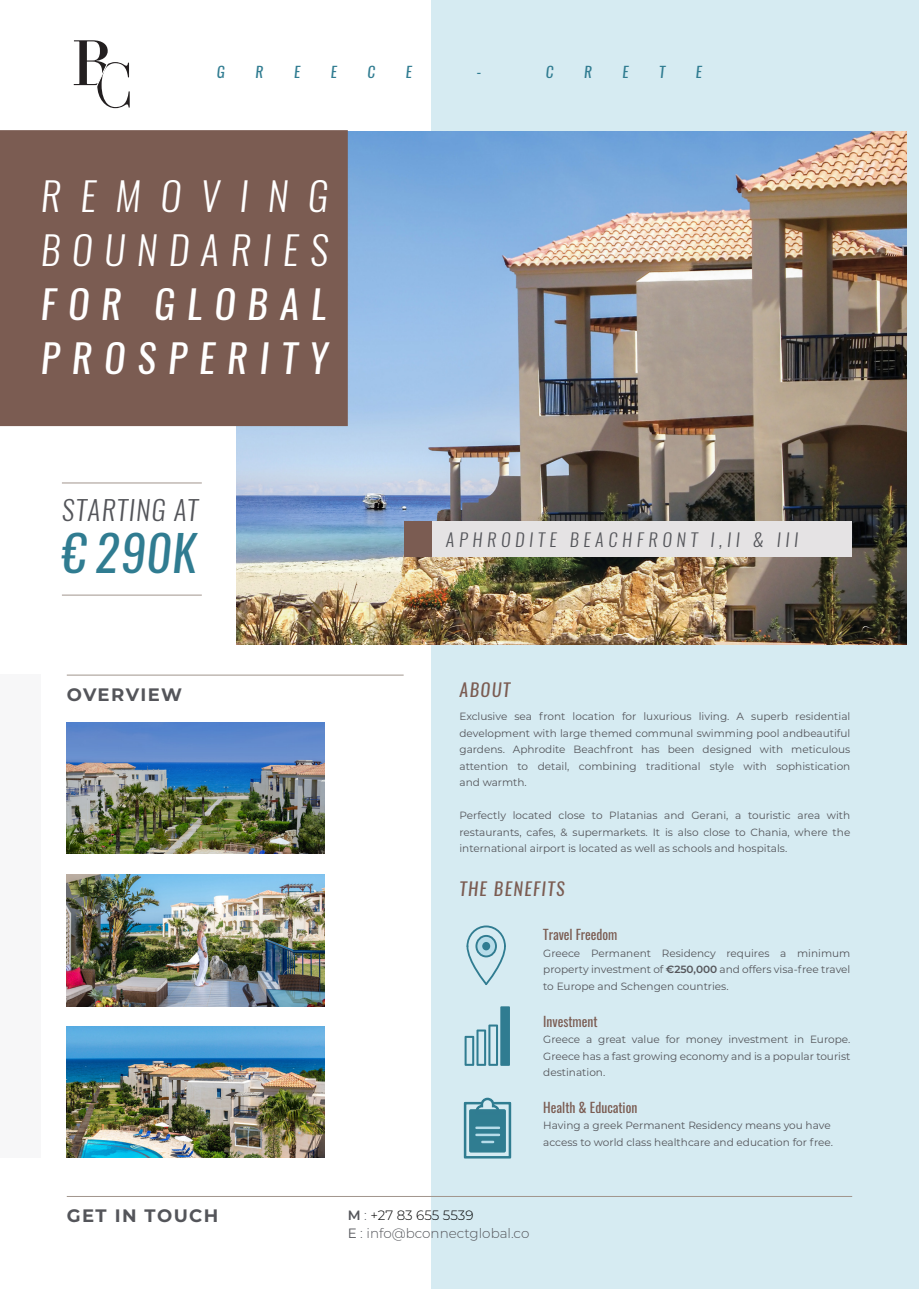
<style>
.page{position:relative;width:919px;height:1289px;background:#fff}
.page>*{position:absolute;margin:0;border:0;box-sizing:border-box;transform-origin:0 0}
.t1{font:italic 49.2px "Oswald";color:#307c91}
.t2{font:italic 39px "Oswald";letter-spacing:.315em;color:#fff}
.t3{font:italic 300 39px/54px "Oswald";letter-spacing:.3em;color:#fff}
.t4{font:italic 300 27px "Oswald";letter-spacing:.05em;color:#54555a}
.t5{font:italic 300 18px "Oswald";letter-spacing:.26em;color:#54555a}
.t6{font:700 18px "Montserrat";letter-spacing:.08em;color:#54555a}
.t7{font:italic 18px "Oswald";letter-spacing:.08em;color:#7b5c52}
.t8{font:italic 15px "Oswald";color:#307c91}
.t9{font:13.5px "Oswald";color:#7b5c52}
.t10{font:300 13.5px "Montserrat";color:#54555a}
.t11{font:300 13.5px "Montserrat";letter-spacing:-.005em;color:#000}
.t12{font:10.5px/16.5px "Montserrat";color:#54555a;text-align:justify}
.s1{font-weight:600}
.s2{font-weight:600;color:#54555a}
.s3{color:#54555a}
.s4{font-weight:400}
</style>
<div class="page">
<div style="left:431px;top:0;width:487px;height:1288px;background:#d6ebf2"></div>
<div style="left:0;top:674px;width:41px;height:483px;background:#f7f7f8"></div>
<img style="left:236px;top:131px;width:670px;height:513px">
<hr style="left:67px;top:1195px;width:785px;height:1px;background:#a1958d">
<hr style="left:67px;top:674px;width:336px;height:1px;background:#a1958d">
<div style="left:431px;top:521px;width:421px;height:36px;background:#e5e3e4"></div>
<div style="left:403px;top:521px;width:28px;height:36px;background:#7b5c52"></div>
<hr style="left:62px;top:594px;width:140px;height:1px;background:#a1958d">
<hr style="left:62px;top:482px;width:140px;height:1px;background:#a1958d">
<img style="left:67px;top:722px;width:257px;height:131px">
<img style="left:67px;top:874px;width:257px;height:132px">
<img style="left:67px;top:1026px;width:257px;height:131px">
<svg style="left:74px;top:40px;width:56px;height:69px"></svg>
<svg style="left:466px;top:925px;width:40px;height:60px"></svg>
<svg style="left:476px;top:935px;width:20px;height:21px"></svg>
<div style="left:475px;top:934px;width:22px;height:23px;border:2px solid #307c91;border-radius:50%"></div>
<div style="left:482px;top:941px;width:8px;height:9px;background:#307c91;border-radius:50%"></div>
<svg style="left:464px;top:1006px;width:46px;height:59px"></svg>
<svg style="left:463px;top:1097px;width:49px;height:62px"></svg>
<div style="left:0;top:130px;width:348px;height:296px;background:#7b5c52"></div>
<p class="t8" style="left:217px;top:62px;width:10px">G</p>
<p class="t8" style="left:255px;top:62px;width:9px">R</p>
<p class="t8" style="left:294px;top:62px;width:8px">E</p>
<p class="t8" style="left:331px;top:62px;width:8px">E</p>
<p class="t8" style="left:367px;top:62px;width:9px">C</p>
<p class="t8" style="left:405px;top:62px;width:8px">E</p>
<p class="t8" style="left:476px;top:62px;width:6px">-</p>
<p class="t8" style="left:546px;top:62px;width:9px">C</p>
<p class="t8" style="left:584px;top:62px;width:9px">R</p>
<p class="t8" style="left:622px;top:62px;width:8px">E</p>
<p class="t8" style="left:659px;top:62px;width:7px">T</p>
<p class="t8" style="left:695px;top:62px;width:8px">E</p>
<p class="t3" style="left:41px;top:169px;width:289px">REMOVING<br>BOUNDARIES</p>
<p class="t2" style="left:41px;top:277px;width:287px">FOR GLOBAL</p>
<p class="t2" style="left:41px;top:331px;width:289px">PROSPERITY</p>
<p class="t4" style="left:62px;top:491px;width:137px">STARTING AT</p>
<p class="t1" style="left:62px;top:518px;width:136px">€ 290K</p>
<p class="t5" style="left:446px;top:527px;width:354px">APHRODITE BEACHFRONT I,II &amp; III</p>
<p class="t6" style="left:67px;top:681px;width:117px">OVERVIEW</p>
<p class="t7" style="left:459px;top:676px;width:52px">ABOUT</p>
<p class="t12" style="left:459px;top:708px;width:392px">Exclusive sea front location for luxurious living. A superb residential development with large themed communal swimming pool andbeautiful gardens. Aphrodite Beachfront has been designed with meticulous attention to detail, combining traditional style with sophistication</p>
<p class="t12" style="left:459px;top:774px;width:69px">and warmth.</p>
<p class="t12" style="left:459px;top:807px;width:392px">Perfectly located close to Platanias and Gerani, a touristic area with restaurants, cafes, &amp; supermarkets. It is also close to Chania, where the international airport is located as well as schools and hospitals.</p>
<p class="t7" style="left:459px;top:876px;width:107px">THE BENEFITS</p>
<p class="t9" style="left:543px;top:925px;width:76px">Travel Freedom</p>
<p class="t12" style="left:543px;top:944px;width:308px">Greece Permanent Residency requires a minimum property investment of <span class="s1">€250,000</span> and offers visa-free travel to Europe and Schengen countries.</p>
<p class="t6" style="left:67px;top:1202px;width:153px">GET IN TOUCH</p>
<p class="t9" style="left:543px;top:1011px;width:56px">Investment</p>
<p class="t12" style="left:543px;top:1030px;width:308px">Greece a great value for money investment in Europe.<br>Greece has a fast growing economy and is a popular tourist destination.</p>
<p class="t9" style="left:543px;top:1098px;width:96px">Health &amp; Education</p>
<p class="t12" style="left:543px;top:1117px;width:291px">Having a greek Permanent Residency means you have access to world class healthcare and education for free.</p>
<p class="t11" style="left:348px;top:1205px;width:127px"><span class="s2">M</span> <span class="s3">:</span> +27 83 655 5539</p>
<p class="t10" style="left:348px;top:1223px;width:183px"><span class="s4">E</span> : info@bconnectglobal.co</p>
</div>
